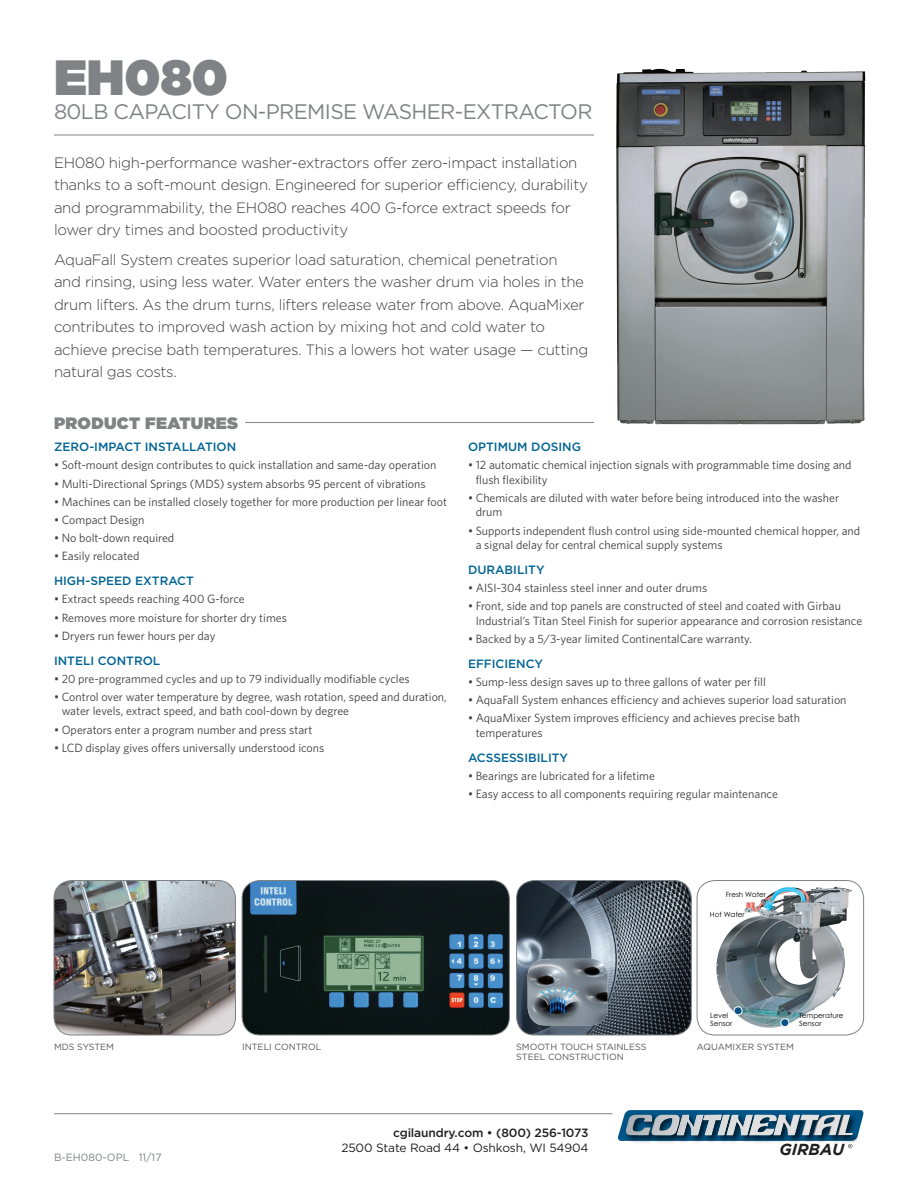
<style>
.page{position:relative;width:918px;height:1188px;background:#fff}
.page>*{position:absolute;margin:0;border:0;box-sizing:border-box;transform-origin:0 0}
.t1{font:900 49.5px "Gotham";color:#808285}
.t2{font:21px "Gotham";letter-spacing:-.03em;color:#808285}
.t3{font:900 16.5px "Gotham";letter-spacing:.02em;color:#808285}
.t4{font:italic 700 15.9px "Gotham";color:#231f20}
.t5{font:300 15px/22.5px "Gotham";letter-spacing:-.02em;color:#3e3e3f}
.t6{font:12px/14.4px "Whitney";color:#3e3e3f}
.NEW_-_Subhead{font:500 12px "Gotham";color:#006493}
.t7{font:12px "Gotham";letter-spacing:-.01em;color:#231f20}
.t8{font:500 12px "Gotham";letter-spacing:-.01em;color:#231f20}
.t9{font:10.5px "Gotham";color:#808285}
.Image_Text{font:9px/10.5px "Gotham";color:#57585a}
.t10{font:7.2px/8.7px "Century Gothic";color:#040503}
</style>
<div class="page">
<hr style="left:54px;top:135px;width:540px;height:1px;background:#808285">
<hr style="left:54px;top:1113px;width:558px;height:1px;background:#808285">
<hr style="left:245px;top:422px;width:349px;height:1px;background:#808285">
<svg style="left:618px;top:1110px;width:246px;height:38px"></svg>
<img style="left:616px;top:68px;width:250px;height:357px">
<img style="left:242px;top:880px;width:267px;height:155px">
<div style="left:242px;top:880px;width:268px;height:155px;border:1px solid #808285;border-radius:18px"></div>
<img style="left:54px;top:880px;width:182px;height:155px">
<div style="left:54px;top:880px;width:182px;height:155px;border:1px solid #808285;border-radius:18px"></div>
<img style="left:517px;top:880px;width:174px;height:155px">
<div style="left:516px;top:880px;width:176px;height:155px;border:1px solid #808285;border-radius:18px"></div>
<div style="left:697px;top:880px;width:167px;height:155px;border:1px solid #808285;border-radius:18px"></div>
<img style="left:528px;top:959px;width:80px;height:67px">
<img style="left:701px;top:882px;width:163px;height:153px">
<div style="left:781px;top:1019px;width:8px;height:8px;background:#075286;border-radius:50%"></div>
<div style="left:780px;top:1018px;width:9px;height:9px;border:1px solid #fff;border-radius:50%"></div>
<div style="left:734px;top:1007px;width:8px;height:8px;background:#075286;border-radius:50%"></div>
<div style="left:734px;top:1006px;width:9px;height:9px;border:1px solid #fff;border-radius:50%"></div>
<p class="t1" style="left:54px;top:49px;width:176px">EH080</p>
<p class="t2" style="left:54px;top:100px;width:540px">80LB CAPACITY ON-PREMISE WASHER-EXTRACTOR</p>
<p class="t5" style="left:54px;top:151px;width:535px">EH080 high-performance washer-extractors offer zero-impact installation thanks to a soft-mount design. Engineered for superior efficiency, durability and programmability, the EH080 reaches 400 G-force extract speeds for lower dry times and boosted productivity</p>
<p class="t5" style="left:54px;top:248px;width:536px">AquaFall System creates superior load saturation, chemical penetration and rinsing, using less water. Water enters the washer drum via holes in the drum lifters. As the drum turns, lifters release water from above. AquaMixer contributes to improved wash action by mixing hot and cold water to achieve precise bath temperatures. This a lowers hot water usage — cutting natural gas costs.</p>
<p class="t3" style="left:54px;top:413px;width:186px">PRODUCT FEATURES</p>
<p class="NEW_-_Subhead" style="left:54px;top:440px;width:184px">ZERO-IMPACT INSTALLATION</p>
<p class="t6" style="left:54px;top:458px;width:384px">• Soft-mount design contributes to quick installation and same-day operation</p>
<p class="t6" style="left:54px;top:476px;width:373px">• Multi-Directional Springs (MDS) system absorbs 95 percent of vibrations</p>
<p class="t6" style="left:54px;top:494px;width:395px">• Machines can be installed closely together for more production per linear foot</p>
<p class="t6" style="left:54px;top:512px;width:92px">• Compact Design</p>
<p class="t6" style="left:54px;top:530px;width:122px">• No bolt-down required</p>
<p class="t6" style="left:54px;top:549px;width:87px">• Easily relocated</p>
<p class="NEW_-_Subhead" style="left:54px;top:574px;width:141px">HIGH-SPEED EXTRACT</p>
<p class="t6" style="left:54px;top:592px;width:192px">• Extract speeds reaching 400 G-force</p>
<p class="t6" style="left:54px;top:610px;width:235px">• Removes more moisture for shorter dry times</p>
<p class="t6" style="left:54px;top:628px;width:163px">• Dryers run fewer hours per day</p>
<p class="NEW_-_Subhead" style="left:54px;top:654px;width:108px">INTELI CONTROL</p>
<p class="t6" style="left:54px;top:671px;width:357px">• 20 pre-programmed cycles and up to 79 individually modifiable cycles</p>
<p class="t6" style="left:62px;top:689px;width:387px;text-indent:-8px">• Control over water temperature by degree, wash rotation, speed and duration, water levels, extract speed, and bath cool-down by degree</p>
<p class="t6" style="left:54px;top:722px;width:260px">• Operators enter a program number and press start</p>
<p class="t6" style="left:54px;top:740px;width:272px">• LCD display gives offers universally understood icons</p>
<p class="NEW_-_Subhead" style="left:468px;top:440px;width:115px">OPTIMUM DOSING</p>
<p class="t6" style="left:476px;top:458px;width:377px;text-indent:-8px">• 12 automatic chemical injection signals with programmable time dosing and flush flexibility</p>
<p class="t6" style="left:476px;top:490px;width:365px;text-indent:-8px">• Chemicals are diluted with water before being introduced into the washer drum</p>
<p class="t6" style="left:476px;top:523px;width:386px;text-indent:-8px">• Supports independent flush control using side-mounted chemical hopper, and a signal delay for central chemical supply systems</p>
<p class="NEW_-_Subhead" style="left:468px;top:563px;width:78px">DURABILITY</p>
<p class="t6" style="left:468px;top:580px;width:241px">• AISI-304 stainless steel inner and outer drums</p>
<p class="t6" style="left:476px;top:599px;width:388px;text-indent:-8px">• Front, side and top panels are constructed of steel and coated with Girbau<br>Industrial’s Titan Steel Finish for superior appearance and corrosion resistance</p>
<p class="t6" style="left:468px;top:631px;width:286px">• Backed by a 5/3-year limited ContinentalCare warranty.</p>
<p class="NEW_-_Subhead" style="left:468px;top:657px;width:77px">EFFICIENCY</p>
<p class="t6" style="left:468px;top:674px;width:299px">• Sump-less design saves up to three gallons of water per fill</p>
<p class="t6" style="left:468px;top:692px;width:380px">• AquaFall System enhances efficiency and achieves superior load saturation</p>
<p class="t6" style="left:476px;top:711px;width:326px;text-indent:-8px">• AquaMixer System improves efficiency and achieves precise bath temperatures</p>
<p class="NEW_-_Subhead" style="left:468px;top:751px;width:102px">ACSSESSIBILITY</p>
<p class="t6" style="left:468px;top:768px;width:188px">• Bearings are lubricated for a lifetime</p>
<p class="t6" style="left:468px;top:786px;width:312px">• Easy access to all components requiring regular maintenance</p>
<p class="t10" style="left:726px;top:890px;width:42px">Fresh Water</p>
<p class="t10" style="left:710px;top:910px;width:36px">Hot Water</p>
<p class="t10" style="left:710px;top:1011px;width:24px">Level<br>Sensor</p>
<p class="t10" style="left:799px;top:1011px;width:46px">Temperature<br>Sensor</p>
<p class="Image_Text" style="left:54px;top:1041px;width:62px">MDS SYSTEM</p>
<p class="Image_Text" style="left:242px;top:1041px;width:81px">INTELI CONTROL</p>
<p class="Image_Text" style="left:697px;top:1041px;width:99px">AQUAMIXER SYSTEM</p>
<p class="Image_Text" style="left:516px;top:1041px;width:132px">SMOOTH TOUCH STAINLESS<br>STEEL CONSTRUCTION</p>
<p class="t9" style="left:54px;top:1151px;width:109px">B-EH080-OPL 11/17</p>
<p class="t8" style="left:393px;top:1126px;width:197px">cgilaundry.com • (800) 256-1073</p>
<p class="t7" style="left:341px;top:1141px;width:249px">2500 State Road 44 • Oshkosh, WI 54904</p>
<p class="t4" style="left:779px;top:1141px;width:66px">GIRBAU</p>
</div>
